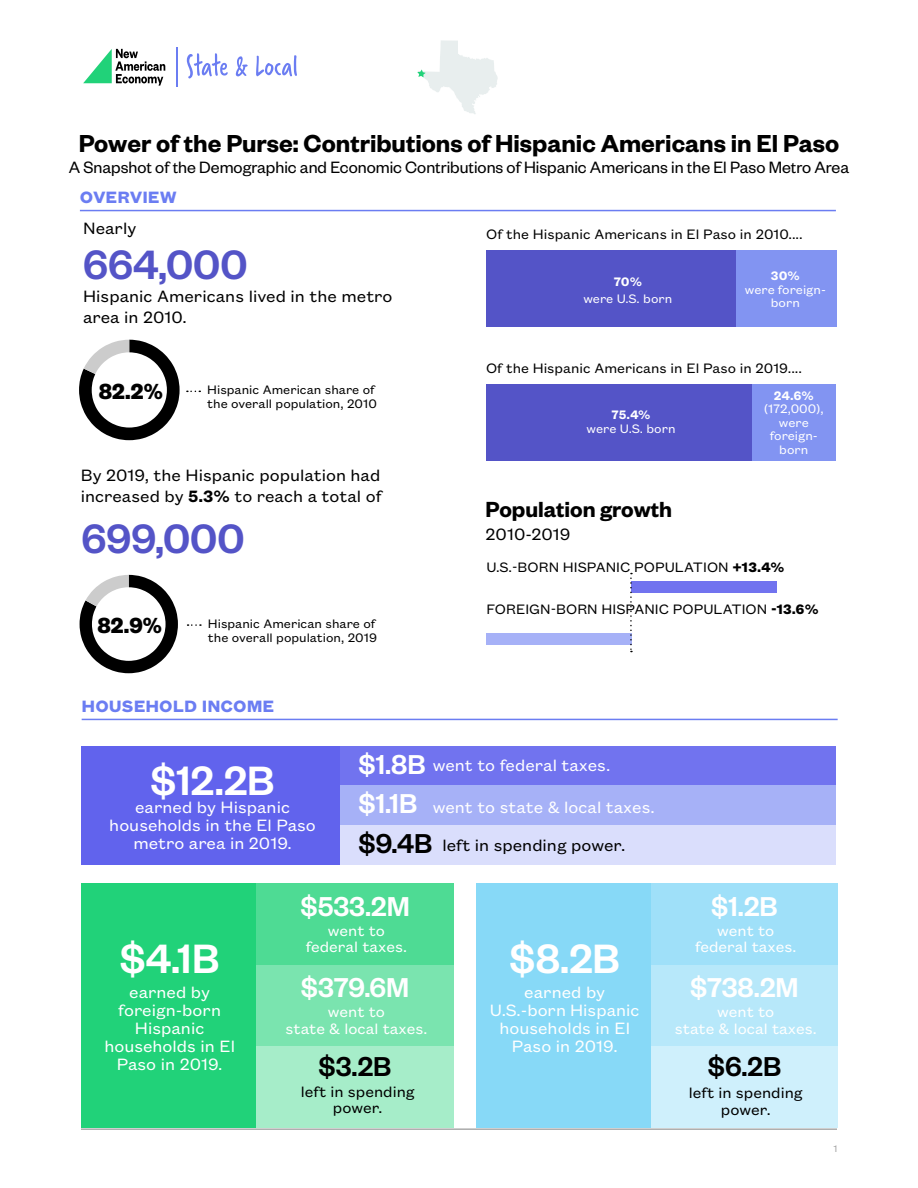
<style>
.page{position:relative;width:918px;height:1188px;background:#fff}
.page>*{position:absolute;margin:0;border:0;box-sizing:border-box;transform-origin:0 0}
.Chartwell_Pies{font:141px "Chartwell Pies";color:#000}
.Chartwell_Pies-2{font:138px "Chartwell Pies";color:#000}
.t1{font:500 45px "Founders Grotesk";color:#fff}
.Number_-_36pt{font:500 45px "Founders Grotesk";color:#5454c7}
.t2{font:500 30px "Founders Grotesk";color:#fff}
.t3{font:500 30px "Founders Grotesk";color:#000}
.Report_Title{font:600 27px "Founders Grotesk";color:#000}
.Body_Text_12pt{font:600 24px "Founders Grotesk";color:#000}
.Number_-_18pt{font:700 24px "Founders Grotesk";color:#000}
.Sans_Small{font:18px/18px "Founders Grotesk Text";color:#fff;text-align:center}
.Sans_Small-2{font:18px/21px "Founders Grotesk Text";color:#000}
.Sans_Small-3{font:18px "Founders Grotesk";color:#000}
.Body_Text_12pt-2{font:700 18px "Founders Grotesk Text";color:#6b7df2}
.Body_Text_12pt-3{font:18px "Founders Grotesk Text";color:#000}
.Sans_Small-4{font:16.5px/16.5px "Founders Grotesk Text";color:#fff;text-align:center}
.Sans_Small-5{font:16.5px/16.5px "Founders Grotesk Text";color:#000;text-align:center}
.Sans_Small-6{font:15px "Founders Grotesk Text";color:#000}
.Graphic_Label{font:13.5px/13.5px "Founders Grotesk Text";color:#000}
.Graphic_Label-2{font:13.5px/13.5px "Founders Grotesk Text";color:#fff;text-align:center}
.Chartwell_Pies-3{font:10.5px "Founders Grotesk Text";color:#a6a6a6}
.s1{color:#ccc}
.s2{color:#fff}
.s3{font-weight:600}
.s4{font-weight:700}
</style>
<div class="page">
<div style="left:631px;top:581px;width:145px;height:12px;background:#7173ef"></div>
<div style="left:486px;top:633px;width:146px;height:12px;background:#a6b1f7"></div>
<hr style="left:81px;top:1129px;width:756px;height:1px;background:#808080">
<div style="left:81px;top:884px;width:175px;height:244px;background:#21d279"></div>
<div style="left:476px;top:884px;width:175px;height:244px;background:#87d9f7"></div>
<div style="left:256px;top:884px;width:198px;height:89px;background:#4edb94"></div>
<div style="left:651px;top:884px;width:187px;height:89px;background:#9fe0f9"></div>
<div style="left:256px;top:965px;width:198px;height:82px;background:#7ae4af"></div>
<div style="left:651px;top:965px;width:187px;height:82px;background:#b7e8fa"></div>
<div style="left:256px;top:1047px;width:198px;height:81px;background:#a6edc9"></div>
<div style="left:651px;top:1047px;width:187px;height:81px;background:#cff0fc"></div>
<div style="left:486px;top:250px;width:290px;height:77px;background:#5454c7"></div>
<svg style="left:188px;top:624px;width:13px;height:2px"></svg>
<hr style="left:80px;top:210px;width:756px;height:1px;background:#6b7df2">
<div style="left:737px;top:250px;width:100px;height:77px;background:#8294f2"></div>
<div style="left:486px;top:384px;width:273px;height:76px;background:#5454c7"></div>
<div style="left:752px;top:384px;width:83px;height:76px;background:#8294f2"></div>
<hr style="left:82px;top:719px;width:756px;height:1px;background:#6b7df2">
<div style="left:81px;top:746px;width:264px;height:119px;background:#6163ed"></div>
<div style="left:341px;top:746px;width:495px;height:39px;background:#7173ef"></div>
<div style="left:341px;top:786px;width:495px;height:39px;background:#a6b1f7"></div>
<div style="left:341px;top:825px;width:495px;height:40px;background:#dadefc"></div>
<svg style="left:187px;top:53px;width:110px;height:25px"></svg>
<hr style="left:176px;top:47px;width:2px;height:39px;background:#6b7df2">
<svg style="left:83px;top:49px;width:82px;height:37px"></svg>
<svg style="left:417px;top:40px;width:81px;height:74px"></svg>
<svg style="left:630px;top:573px;width:2px;height:79px"></svg>
<p class="Report_Title" style="left:79px;top:126px;width:762px">Power of the Purse: Contributions of Hispanic Americans in El Paso</p>
<p class="Sans_Small-3" style="left:69px;top:156px;width:782px">A Snapshot of the Demographic and Economic Contributions of Hispanic Americans in the El Paso Metro Area</p>
<p class="Body_Text_12pt-2" style="left:80px;top:185px;width:98px">OVERVIEW</p>
<p class="Sans_Small-2" style="left:83px;top:216px;width:55px">Nearly</p>
<p class="Sans_Small-6" style="left:486px;top:224px;width:318px">Of the Hispanic Americans in El Paso in 2010....</p>
<p class="Number_-_36pt" style="left:83px;top:236px;width:166px">664,000</p>
<p class="Sans_Small-2" style="left:83px;top:284px;width:311px">Hispanic Americans lived in the metro area in 2010.</p>
<p class="Chartwell_Pies" style="left:72px;top:303px;width:219px">82<span class="s1">18</span><span class="s2">M</span></p>
<p class="Number_-_18pt" style="left:99px;top:376px;width:66px">82.2%</p>
<p class="Graphic_Label" style="left:207px;top:382px;width:171px">Hispanic American share of the overall population, 2010</p>
<p class="Sans_Small-2" style="left:81px;top:464px;width:302px">By 2019, the Hispanic population had increased by <span class="s3">5.3%</span> to reach a total of</p>
<p class="Number_-_36pt" style="left:82px;top:510px;width:164px">699,000</p>
<p class="Chartwell_Pies-2" style="left:73px;top:539px;width:213px">83<span class="s1">17</span><span class="s2">M</span></p>
<p class="Number_-_18pt" style="left:98px;top:610px;width:66px">82.9%</p>
<p class="Graphic_Label" style="left:208px;top:616px;width:171px">Hispanic American share of the overall population, 2019</p>
<p class="Body_Text_12pt-2" style="left:82px;top:694px;width:194px">HOUSEHOLD INCOME</p>
<p class="Graphic_Label-2" style="left:583px;top:272px;width:91px;line-height:16.5px"><span class="s3">70%<br></span>were U.S. born</p>
<p class="Graphic_Label-2" style="left:745px;top:268px;width:83px"><span class="s3">30%<br></span>were foreign&shy;born</p>
<p class="Sans_Small-6" style="left:486px;top:358px;width:318px">Of the Hispanic Americans in El Paso in 2019....</p>
<p class="Graphic_Label-2" style="left:587px;top:407px;width:91px"><span class="s3">75.4%<br></span>were U.S. born</p>
<p class="Graphic_Label-2" style="left:764px;top:388px;width:61px"><span class="s3">24.6% </span>(172,000), were foreign&shy;born</p>
<p class="Body_Text_12pt" style="left:486px;top:495px;width:188px">Population growth</p>
<p class="Body_Text_12pt-3" style="left:486px;top:522px;width:86px">2010-2019</p>
<p class="Sans_Small-6" style="left:486px;top:557px;width:300px">U.S.-BORN HISPANIC POPULATION <span class="s4">+13.4%</span></p>
<p class="Sans_Small-6" style="left:486px;top:599px;width:334px">FOREIGN-BORN HISPANIC POPULATION <span class="s4">-13.6%</span></p>
<p class="t2" style="left:358px;top:746px;width:69px">$1.8B</p>
<p class="Sans_Small" style="left:433px;top:755px;width:179px">went to federal taxes.</p>
<p class="Sans_Small" style="left:433px;top:797px;width:224px">went to state &amp; local taxes.</p>
<p class="Sans_Small-2" style="left:442px;top:833px;width:184px">left in spending power.</p>
<p class="t1" style="left:151px;top:752px;width:126px">$12.2B</p>
<p class="Sans_Small" style="left:109px;top:797px;width:208px">earned by Hispanic households in the El Paso metro area in 2019.</p>
<p class="t2" style="left:358px;top:785px;width:61px">$1.1B</p>
<p class="t3" style="left:358px;top:825px;width:75px">$9.4B</p>
<p class="t1" style="left:120px;top:931px;width:101px">$4.1B</p>
<p class="Sans_Small" style="left:104px;top:982px;width:132px">earned by foreign-born<br>Hispanic households in El<br>Paso in 2019.</p>
<p class="t2" style="left:300px;top:887px;width:111px">$533.2M</p>
<p class="t2" style="left:711px;top:887px;width:68px">$1.2B</p>
<p class="Sans_Small-4" style="left:306px;top:921px;width:103px">went to federal taxes.</p>
<p class="Sans_Small-4" style="left:695px;top:921px;width:103px">went to federal taxes.</p>
<p class="t1" style="left:510px;top:931px;width:112px">$8.2B</p>
<p class="Sans_Small" style="left:490px;top:982px;width:151px">earned by<br>U.S.-born Hispanic households in El<br>Paso in 2019.</p>
<p class="t2" style="left:301px;top:969px;width:110px">$379.6M</p>
<p class="t2" style="left:690px;top:969px;width:110px">$738.2M</p>
<p class="Sans_Small-4" style="left:285px;top:1002px;width:144px">went to<br>state &amp; local taxes.</p>
<p class="Sans_Small-4" style="left:675px;top:1002px;width:144px">went to<br>state &amp; local taxes.</p>
<p class="t3" style="left:319px;top:1048px;width:74px">$3.2B</p>
<p class="t3" style="left:708px;top:1048px;width:75px">$6.2B</p>
<p class="Sans_Small-5" style="left:301px;top:1082px;width:115px">left in spending power.</p>
<p class="Sans_Small-5" style="left:689px;top:1084px;width:115px">left in spending power.</p>
<p class="Chartwell_Pies-3" style="left:834px;top:1142px;width:6px">1</p>
</div>
